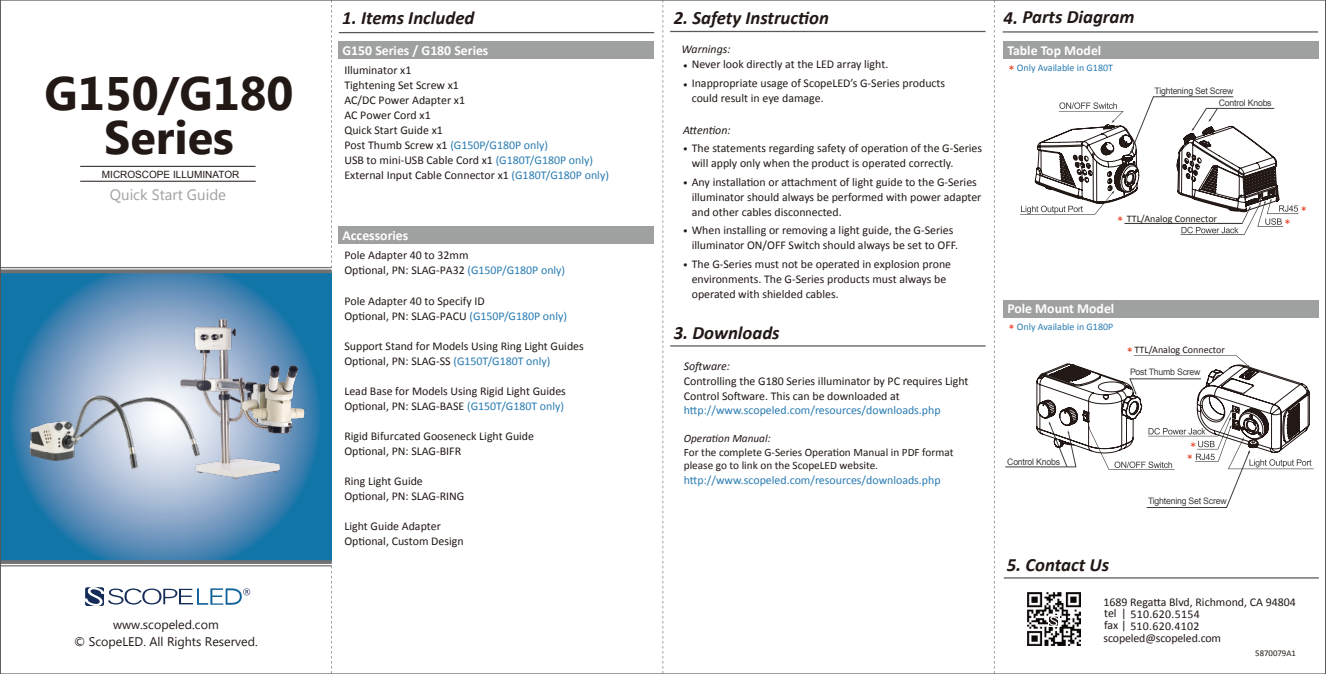
<style>
.page{position:relative;width:1326px;height:674px;background:#fff}
.page>*{position:absolute;margin:0;border:0;box-sizing:border-box;transform-origin:0 0}
.t1{font:700 46.88px/43.8px "Lao UI";color:#221815;text-align:center}
.t2{font:italic 700 18.75px "Calibri";color:#221815}
.t3{font:15px "Lao UI";color:#9fa0a0}
.t4{font:700 13.75px "Calibri";color:#fff}
.t5{font:12.5px/17.5px "Lao UI";color:#221815;text-align:center}
.t6{font:12.5px/12.5px "Calibri";color:#e83818}
.t7{font:11.88px/15px "Calibri";color:#221815}
.t8{font:11.88px "Calibri";color:#287bb2}
.t9{font:italic 11.88px "Calibri";color:#221815}
.t10{font:11.25px/13.5px "Calibri";color:#221815}
.t11{font:italic 11.25px "Calibri";color:#221815}
.t12{font:10px "Calibri";color:#287bb2}
.t13{font:10px "Calibri";color:#221815}
.t14{font:10px "Arial";color:#221815}
.t15{font:italic 10px/18.8px "Calibri";color:#221815}
.t16{font:8.88px "Arial";letter-spacing:-.025em;color:#3e3a39}
.t17{font:8.75px "Calibri";color:#221815}
.s1{color:#287bb2}
</style>
<div class="page">
<svg style="left:331px;top:2px;width:1px;height:667px"></svg>
<svg style="left:662px;top:2px;width:1px;height:667px"></svg>
<svg style="left:994px;top:2px;width:1px;height:667px"></svg>
<img style="left:1027px;top:592px;width:53px;height:53px">
<div style="left:1047px;top:615px;width:12px;height:11px;background:#fff"></div>
<svg style="left:1049px;top:616px;width:9px;height:10px"></svg>
<hr style="left:1003px;top:577px;width:315px;height:1px;background:#595757">
<hr style="left:339px;top:32px;width:315px;height:1px;background:#595757">
<hr style="left:1002px;top:31px;width:315px;height:2px;background:#595757">
<hr style="left:670px;top:345px;width:315px;height:1px;background:#595757">
<hr style="left:670px;top:31px;width:315px;height:1px;background:#595757">
<div style="left:1003px;top:299px;width:315px;height:18px;background:#9fa0a0"></div>
<div style="left:1003px;top:41px;width:315px;height:18px;background:#9fa0a0"></div>
<hr style="left:1005px;top:466px;width:71px;height:1px;background:#3e3a39">
<svg style="left:2px;top:273px;width:329px;height:287px;background:#518eb8"></svg>
<hr style="left:80px;top:166px;width:175px;height:1px;background:#221815">
<hr style="left:80px;top:181px;width:176px;height:1px;background:#221815">
<hr style="left:0;top:267px;width:331px;height:1px;background:#727171">
<svg style="left:2px;top:269px;width:329px;height:4px"></svg>
<hr style="left:0;top:560px;width:331px;height:3px;background:#727171">
<hr style="left:0;top:565px;width:331px;height:1px;background:#727171">
<div style="left:338px;top:41px;width:316px;height:18px;background:#9fa0a0"></div>
<svg style="left:85px;top:587px;width:165px;height:19px"></svg>
<img style="left:179px;top:317px;width:127px;height:163px">
<img style="left:27px;top:393px;width:175px;height:78px">
<div style="left:338px;top:226px;width:316px;height:18px;background:#9fa0a0"></div>
<svg style="left:1020px;top:96px;width:278px;height:139px"></svg>
<svg style="left:1036px;top:355px;width:277px;height:153px"></svg>
<h1 class="t1" style="left:44px;top:69px;width:250px">G150/G180<br>Series</h1>
<p class="t3" style="left:110px;top:184px;width:118px">Quick Start Guide</p>
<p class="t14" style="left:102px;top:167px;width:139px">MICROSCOPE ILLUMINATOR</p>
<p class="t5" style="left:74px;top:614px;width:185px">www.scopeled.com<br>© ScopeLED. All Rights Reserved.</p>
<h2 class="t2" style="left:342px;top:6px;width:134px">1. Items Included</h2>
<h2 class="t2" style="left:1003px;top:6px;width:132px">4. Parts Diagram</h2>
<h2 class="t2" style="left:673px;top:6px;width:157px">2. Safety Instruction</h2>
<p class="t7" style="left:691px;top:55px;width:255px;line-height:18.8px">Never look directly at the LED array light.<br>Inappropriate usage of ScopeLED’s G-Series products</p>
<p class="t7" style="left:691px;top:90px;width:133px">could result in eye damage.</p>
<p class="t4" style="left:342px;top:42px;width:147px">G150 Series / G180 Series</p>
<p class="t9" style="left:681px;top:41px;width:51px">Warnings:</p>
<p class="t4" style="left:1007px;top:42px;width:95px">Table Top Model</p>
<p class="t12" style="left:1016px;top:61px;width:98px">Only Available in G180T</p>
<p class="t15" style="left:682px;top:56px;width:6px">• •</p>
<p class="t6" style="left:1008px;top:63px;width:8px">*</p>
<p class="t7" style="left:344px;top:62px;width:266px">Illuminator x1<br>Tightening Set Screw x1<br>AC/DC Power Adapter x1<br>AC Power Cord x1<br>Quick Start Guide x1<br>Post Thumb Screw x1 <span class="s1">(G150P/G180P only)<br></span>USB to mini-USB Cable Cord x1 <span class="s1">(G180T/G180P only)<br></span>External Input Cable Connector x1 <span class="s1">(G180T/G180P only)</span></p>
<p class="t16" style="left:1154px;top:85px;width:80px">Tightening Set Screw</p>
<p class="t16" style="left:1218px;top:97px;width:54px">Control Knobs</p>
<p class="t9" style="left:683px;top:123px;width:49px">Attention:</p>
<p class="t7" style="left:691px;top:140px;width:292px">The statements regarding safety of operation of the G-Series will apply only when the product is operated correctly.</p>
<p class="t7" style="left:691px;top:173px;width:291px">Any installation or attachment of light guide to the G-Series illuminator should always be performed with power adapter and other cables disconnected.</p>
<p class="t7" style="left:691px;top:222px;width:268px">When installing or removing a light guide, the G-Series illuminator ON/OFF Switch should always be set to OFF.</p>
<p class="t7" style="left:691px;top:256px;width:261px">The G-Series must not be operated in explosion prone environments. The G-Series products must always be operated with shielded cables.</p>
<p class="t15" style="left:682px;top:139px;width:6px">•</p>
<p class="t15" style="left:682px;top:172px;width:6px">•</p>
<p class="t13" style="left:1126px;top:212px;width:92px">TTL/Analog Connector</p>
<p class="t6" style="left:1117px;top:214px;width:8px">*</p>
<p class="t15" style="left:682px;top:221px;width:6px">•</p>
<p class="t15" style="left:682px;top:254px;width:6px">•</p>
<p class="t4" style="left:342px;top:226px;width:67px">Accessories</p>
<p class="t7" style="left:344px;top:247px;width:222px">Pole Adapter 40 to 32mm<br>Optional, PN: SLAG-PA32 <span class="s1">(G150P/G180P only)</span></p>
<p class="t7" style="left:344px;top:292px;width:224px">Pole Adapter 40 to Specify ID<br>Optional, PN: SLAG-PACU <span class="s1">(G150P/G180P only)</span></p>
<p class="t7" style="left:344px;top:337px;width:241px">Support Stand for Models Using Ring Light Guides<br>Optional, PN: SLAG-SS <span class="s1">(G150T/G180T only)</span></p>
<p class="t7" style="left:344px;top:382px;width:223px">Lead Base for Models Using Rigid Light Guides<br>Optional, PN: SLAG-BASE <span class="s1">(G150T/G180T only)</span></p>
<p class="t7" style="left:344px;top:427px;width:191px">Rigid Bifurcated Gooseneck Light Guide<br>Optional, PN: SLAG-BIFR</p>
<p class="t7" style="left:344px;top:472px;width:121px">Ring Light Guide<br>Optional, PN: SLAG-RING</p>
<p class="t7" style="left:344px;top:517px;width:121px">Light Guide Adapter<br>Optional, Custom Design</p>
<p class="t4" style="left:1007px;top:300px;width:108px">Pole Mount Model</p>
<p class="t12" style="left:1016px;top:320px;width:98px">Only Available in G180P</p>
<p class="t6" style="left:1008px;top:322px;width:8px">*</p>
<h2 class="t2" style="left:673px;top:321px;width:107px">3. Downloads</h2>
<p class="t13" style="left:1134px;top:344px;width:92px">TTL/Analog Connector</p>
<p class="t6" style="left:1126px;top:344px;width:8px">*</p>
<p class="t9" style="left:683px;top:358px;width:48px">Software:</p>
<p class="t7" style="left:683px;top:373px;width:286px">Controlling the G180 Series illuminator by PC requires Light<br>Control Software. This can be downloaded at</p>
<p class="t8" style="left:683px;top:403px;width:258px">http://www.scopeled.com/resources/downloads.php</p>
<p class="t11" style="left:683px;top:431px;width:88px">Operation Manual:</p>
<p class="t10" style="left:683px;top:444px;width:271px">For the complete G-Series Operation Manual in PDF format please go to link on the ScopeLED website.</p>
<p class="t8" style="left:683px;top:472px;width:258px">http://www.scopeled.com/resources/downloads.php</p>
<p class="t16" style="left:1129px;top:366px;width:72px">Post Thumb Screw</p>
<p class="t6" style="left:1186px;top:439px;width:11px">* *</p>
<p class="t16" style="left:1007px;top:455px;width:54px">Control Knobs</p>
<p class="t16" style="left:1147px;top:494px;width:80px">Tightening Set Screw</p>
<h2 class="t2" style="left:1006px;top:552px;width:104px">5. Contact Us</h2>
<p class="t6" style="left:1284px;top:217px;width:8px">*</p>
<p class="t6" style="left:1300px;top:204px;width:8px">*</p>
<p class="t7" style="left:1103px;top:595px;width:194px;line-height:12px">1689 Regatta Blvd, Richmond, CA 94804 tel | 510.620.5154<br>fax | 510.620.4102 scopeled@scopeled.com</p>
<p class="t17" style="left:1255px;top:647px;width:42px">5870079A1</p>
</div>
